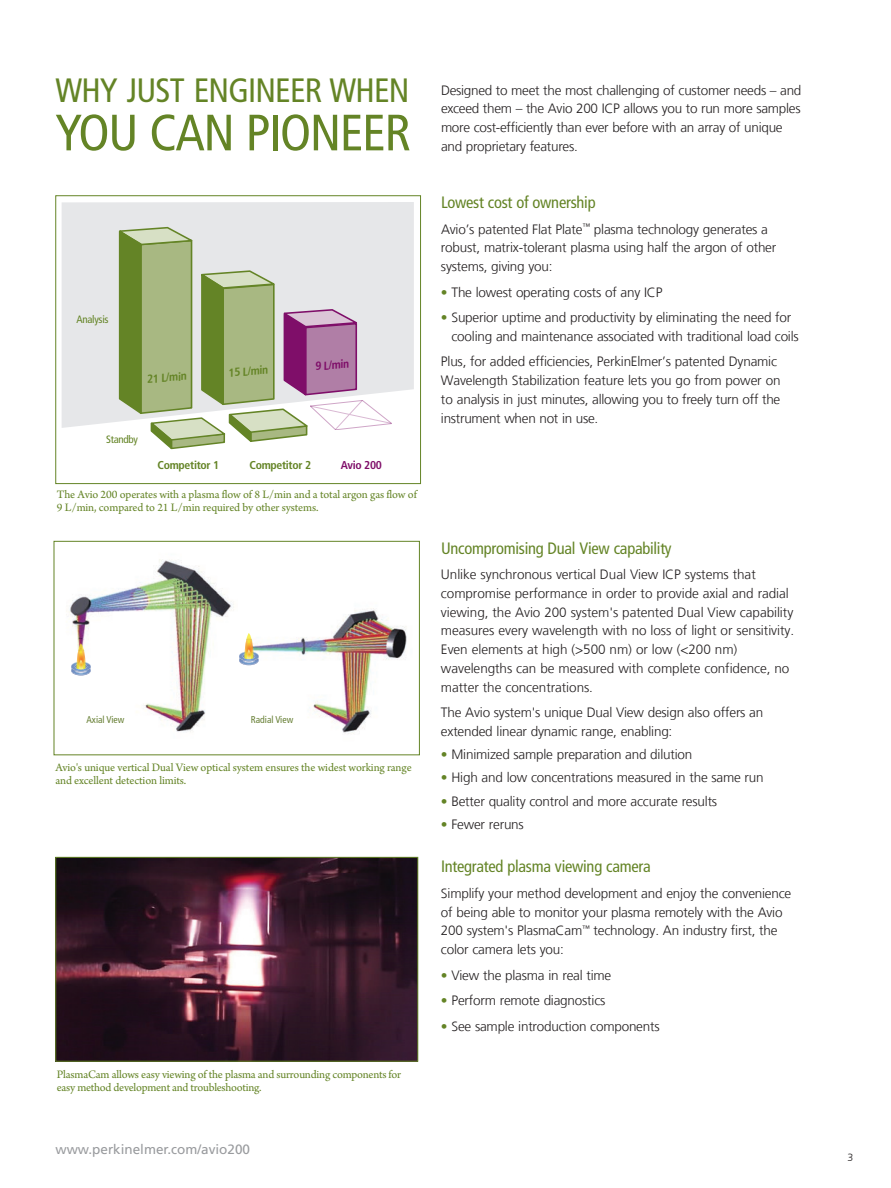
<style>
.page{position:relative;width:891px;height:1188px;background:#fff}
.page>*{position:absolute;margin:0;border:0;box-sizing:border-box;transform-origin:0 0}
.Product_Name{font:condensed 51px "Frutiger LT Com";letter-spacing:-.025em;color:#648426}
.Product_Name-2{font:condensed 33.75px "Frutiger LT Com";letter-spacing:-.025em;color:#648426}
.Copy_-_Paragraphs{font:condensed 16.5px "Frutiger LT Com";letter-spacing:-.015em;color:#648426}
.Copy_-_Paragraphs-2{font:300 13.5px/18.8px "Frutiger LT Com";letter-spacing:-.015em;color:#231f20}
.t1{font:13.5px "Frutiger LT Com";color:#999b9e}
.Copy_-_Captions{font:12px/13.5px "Arno Pro";letter-spacing:-.01em;color:#648426}
.t2{font:700 condensed 11.7px "Frutiger LT Com";color:#648426}
.t3{font:700 condensed 11.7px "Frutiger LT Com";color:#7f0e69}
.t4{font:700 condensed 11.4px "Frutiger LT Com";letter-spacing:-.025em;color:#648426}
.t5{font:700 condensed 11.4px "Frutiger LT Com";letter-spacing:-.025em;color:#7f0e69}
.t6{font:condensed 10.65px "Frutiger LT Com";letter-spacing:-.025em;color:#648426}
.t7{font:300 10.5px "Frutiger LT Com";color:#231f20}
.t8{font:condensed 9.9px "Frutiger LT Com";color:#688036}
.s1{color:#648426}
</style>
<div class="page">
<div style="left:62px;top:202px;width:352px;height:226px;background:#e6e7e9"></div>
<svg style="left:115px;top:226px;width:277px;height:224px;background:#c1c4af"></svg>
<div style="left:55px;top:195px;width:366px;height:289px;border:1px solid #648426"></div>
<img style="left:58px;top:859px;width:358px;height:200px">
<div style="left:56px;top:857px;width:362px;height:204px;border:1px solid #648426"></div>
<img style="left:69px;top:559px;width:165px;height:173px">
<svg style="left:71px;top:643px;width:20px;height:32px"></svg>
<img style="left:246px;top:608px;width:161px;height:126px">
<svg style="left:239px;top:633px;width:20px;height:32px"></svg>
<div style="left:54px;top:541px;width:366px;height:214px;border:1px solid #648426"></div>
<p class="Product_Name-2" style="left:56px;top:71px;width:356px">WHY JUST ENGINEER WHEN</p>
<p class="Product_Name" style="left:56px;top:103px;width:357px">YOU CAN PIONEER</p>
<p class="t6" style="left:76px;top:313px;width:34px">Analysis</p>
<p class="t2" style="left:146px;top:372px;width:41px;rotate:-5deg">21 L/min</p>
<p class="t2" style="left:228px;top:366px;width:41px;rotate:-5deg">15 L/min</p>
<p class="t3" style="left:315px;top:359px;width:36px;rotate:-5deg">9 L/min</p>
<p class="t6" style="left:106px;top:433px;width:33px">Standby</p>
<p class="t4" style="left:158px;top:458px;width:63px">Competitor 1</p>
<p class="t4" style="left:249px;top:458px;width:63px">Competitor 2</p>
<p class="t5" style="left:341px;top:458px;width:42px">Avio 200</p>
<p class="Copy_-_Captions" style="left:57px;top:488px;width:361px">The Avio 200 operates with a plasma flow of 8 L/min and a total argon gas flow of<br>9 L/min, compared to 21 L/min required by other systems.</p>
<p class="t8" style="left:86px;top:714px;width:40px">Axial View</p>
<p class="t8" style="left:251px;top:714px;width:44px">Radial View</p>
<p class="Copy_-_Captions" style="left:55px;top:761px;width:358px">Avio's unique vertical Dual View optical system ensures the widest working range and excellent detection limits.</p>
<p class="Copy_-_Captions" style="left:57px;top:1068px;width:346px">PlasmaCam allows easy viewing of the plasma and surrounding components for easy method development and troubleshooting.</p>
<p class="t1" style="left:56px;top:1142px;width:196px">www.perkinelmer.com/avio200</p>
<p class="Copy_-_Paragraphs-2" style="left:441px;top:81px;width:362px">Designed to meet the most challenging of customer needs – and exceed them – the Avio 200 ICP allows you to run more samples more cost-efficiently than ever before with an array of unique and proprietary features.</p>
<p class="Copy_-_Paragraphs" style="left:441px;top:193px;width:156px">Lowest cost of ownership</p>
<p class="Copy_-_Paragraphs-2" style="left:441px;top:220px;width:337px">Avio’s patented Flat Plate<sup>™</sup> plasma technology generates a robust, matrix-tolerant plasma using half the argon of other systems, giving you:</p>
<p class="Copy_-_Paragraphs-2" style="left:441px;top:283px;width:223px"><span class="s1">•</span> The lowest operating costs of any ICP</p>
<p class="Copy_-_Paragraphs-2" style="left:451px;top:308px;width:349px;text-indent:-11px"><span class="s1">•</span> Superior uptime and productivity by eliminating the need for cooling and maintenance associated with traditional load coils</p>
<p class="Copy_-_Paragraphs-2" style="left:441px;top:352px;width:341px">Plus, for added efficiencies, PerkinElmer’s patented Dynamic Wavelength Stabilization feature lets you go from power on to analysis in just minutes, allowing you to freely turn off the instrument when not in use.</p>
<p class="Copy_-_Paragraphs" style="left:441px;top:538px;width:232px">Uncompromising Dual View capability</p>
<p class="Copy_-_Paragraphs-2" style="left:441px;top:565px;width:355px">Unlike synchronous vertical Dual View ICP systems that compromise performance in order to provide axial and radial viewing, the Avio 200 system's patented Dual View capability measures every wavelength with no loss of light or sensitivity.<br>Even elements at high (&gt;500 nm) or low (&lt;200 nm) wavelengths can be measured with complete confidence, no matter the concentrations.</p>
<p class="Copy_-_Paragraphs-2" style="left:441px;top:703px;width:324px">The Avio system's unique Dual View design also offers an extended linear dynamic range, enabling:</p>
<p class="Copy_-_Paragraphs-2" style="left:441px;top:745px;width:253px"><span class="s1">•</span> Minimized sample preparation and dilution</p>
<p class="Copy_-_Paragraphs-2" style="left:441px;top:768px;width:324px"><span class="s1">•</span> High and low concentrations measured in the same run</p>
<p class="Copy_-_Paragraphs-2" style="left:441px;top:792px;width:278px"><span class="s1">•</span> Better quality control and more accurate results</p>
<p class="Copy_-_Paragraphs-2" style="left:441px;top:815px;width:84px"><span class="s1">•</span> Fewer reruns</p>
<p class="Copy_-_Paragraphs" style="left:441px;top:857px;width:211px">Integrated plasma viewing camera</p>
<p class="Copy_-_Paragraphs-2" style="left:441px;top:884px;width:352px">Simplify your method development and enjoy the convenience of being able to monitor your plasma remotely with the Avio 200 system's PlasmaCam<sup>™</sup> technology. An industry first, the color camera lets you:</p>
<p class="Copy_-_Paragraphs-2" style="left:441px;top:966px;width:172px"><span class="s1">•</span> View the plasma in real time</p>
<p class="Copy_-_Paragraphs-2" style="left:441px;top:991px;width:166px"><span class="s1">•</span> Perform remote diagnostics</p>
<p class="Copy_-_Paragraphs-2" style="left:441px;top:1017px;width:220px"><span class="s1">•</span> See sample introduction components</p>
<p class="t7" style="left:848px;top:1151px;width:7px">3</p>
</div>
